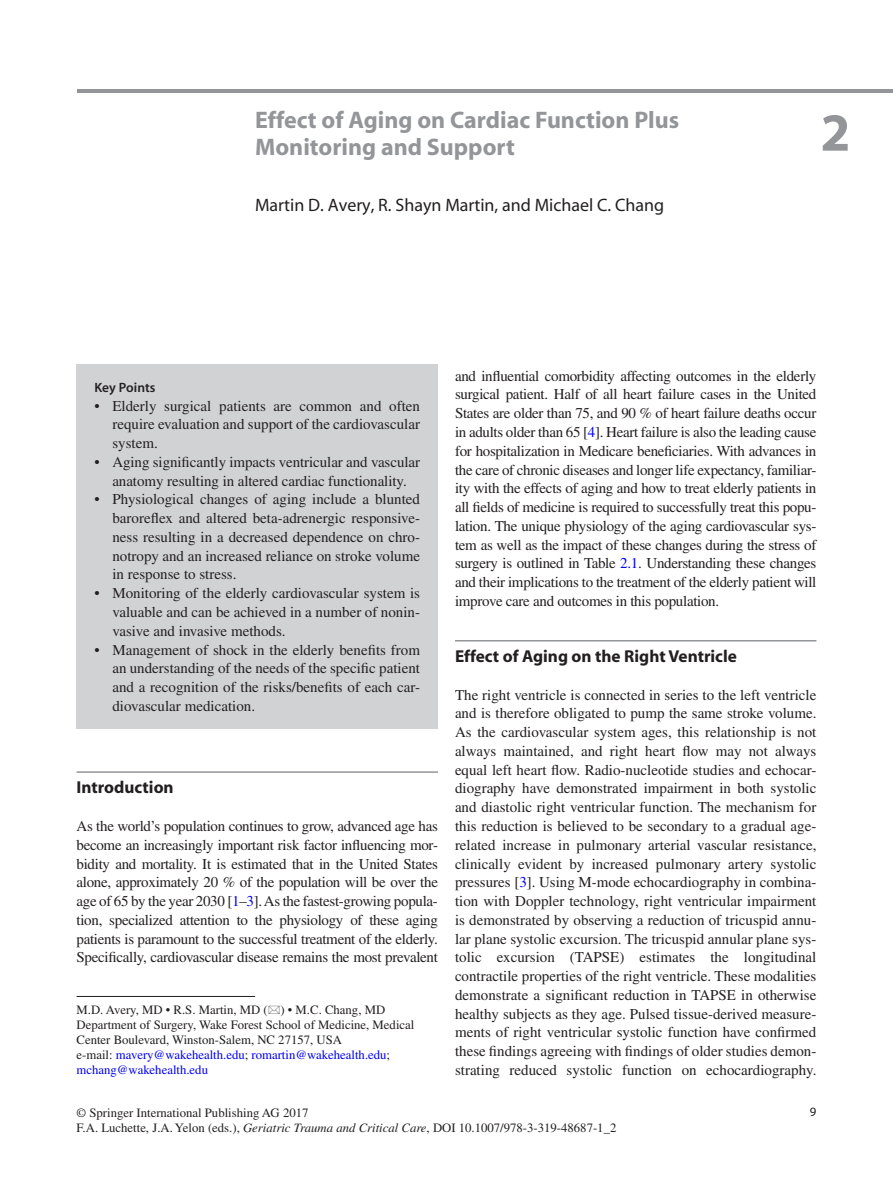
<style>
.page{position:relative;width:893px;height:1187px;background:#fff}
.page>*{position:absolute;margin:0;border:0;box-sizing:border-box;transform-origin:0 0}
.t1{font:700 54px "Fcfvbt Myriad";color:#939598}
.t2{font:700 24px/27px "Fcfvbt Myriad";color:#939598}
.t3{font:18px "Scglrv Myriad";color:#231f20}
.t4{font:700 17.25px "Fcfvbt Myriad";color:#231f20}
.t5{font:15px/18.8px "Hygnqp Times";color:#231f20;text-align:justify}
.t6{font:600 13.5px "Qvwmpr Myriad";color:#231f20}
.t7{font:12.75px/15px "Hygnqp Times";color:#231f20}
.t8{font:12.75px "Gxthrh Times";color:#231f20}
.t9{font:12.75px "Qtnmnp Myriad";color:#231f20}
.s1{color:#0000fa}
.s2{font-family:"Slmcbw Times";font-style:italic}
</style>
<div class="page">
<hr style="left:77px;top:89px;width:816px;height:3px;background:#939598">
<hr style="left:77px;top:771px;width:361px;height:1px;background:#939598">
<hr style="left:455px;top:640px;width:361px;height:1px;background:#939598">
<hr style="left:77px;top:995px;width:178px;height:1px;background:#231f20">
<div style="left:76px;top:364px;width:362px;height:364px;background:#d1d2d4"></div>
<h2 class="t2" style="left:255px;top:107px;width:426px">Effect of Aging on Cardiac Function Plus<br>Monitoring and Support</h2>
<p class="t3" style="left:255px;top:196px;width:411px">Martin D. Avery, R. Shayn Martin, and Michael C. Chang</p>
<h1 class="t1" style="left:820px;top:105px;width:31px">2</h1>
<p class="t6" style="left:94px;top:380px;width:63px">Key Points</p>
<p class="t5" style="left:112px;top:396px;width:309px;text-indent:-18px">• Elderly surgical patients are common and often require evaluation and support of the cardiovascular system.</p>
<p class="t5" style="left:94px;top:452px;width:327px;text-align:center">• Aging significantly impacts ventricular and vascular anatomy resulting in altered cardiac functionality.</p>
<p class="t5" style="left:112px;top:490px;width:309px;text-indent:-18px">• Physiological changes of aging include a blunted baroreflex and altered beta-adrenergic responsive&shy;ness resulting in a decreased dependence on chro&shy;notropy and an increased reliance on stroke volume in response to stress.</p>
<p class="t5" style="left:112px;top:583px;width:309px;text-indent:-18px">• Monitoring of the elderly cardiovascular system is valuable and can be achieved in a number of nonin&shy;vasive and invasive methods.</p>
<p class="t5" style="left:112px;top:640px;width:309px;text-indent:-18px">• Management of shock in the elderly benefits from an understanding of the needs of the specific patient and a recognition of the risks/benefits of each car&shy;diovascular medication.</p>
<p class="t4" style="left:77px;top:778px;width:99px">Introduction</p>
<p class="t5" style="left:77px;top:816px;width:363px">As the world’s population continues to grow, advanced age has become an increasingly important risk factor influencing mor&shy;bidity and mortality. It is estimated that in the United States alone, approximately 20 % of the population will be over the age of 65 by the year 2030 [<span class="s1">1</span>–<span class="s1">3</span>]. As the fastest-growing popula&shy;tion, specialized attention to the physiology of these aging patients is paramount to the successful treatment of the elderly.<br>Specifically, cardiovascular disease remains the most prevalent</p>
<p class="t7" style="left:77px;top:1002px;width:339px">M.D. Avery, MD • R.S. Martin, MD ( ) • M.C. Chang, MD Department of Surgery, Wake Forest School of Medicine, Medical Center Boulevard, Winston-Salem, NC 27157, USA<br>e-mail: <span class="s1">mavery@wakehealth.edu</span>; <span class="s1">romartin@wakehealth.edu</span>; <span class="s1">mchang@wakehealth.edu</span></p>
<p class="t5" style="left:455px;top:366px;width:363px">and influential comorbidity affecting outcomes in the elderly surgical patient. Half of all heart failure cases in the United States are older than 75, and 90 % of heart failure deaths occur in adults older than 65 [<span class="s1">4</span>]. Heart failure is also the leading cause for hospitalization in Medicare beneficiaries. With advances in the care of chronic diseases and longer life expectancy, familiar&shy;ity with the effects of aging and how to treat elderly patients in all fields of medicine is required to successfully treat this popu&shy;lation. The unique physiology of the aging cardiovascular sys&shy;tem as well as the impact of these changes during the stress of surgery is outlined in Table <span class="s1">2.1</span>. Understanding these changes and their implications to the treatment of the elderly patient will improve care and outcomes in this population.</p>
<p class="t4" style="left:455px;top:647px;width:283px">Effect of Aging on the Right Ventricle</p>
<p class="t5" style="left:455px;top:685px;width:363px">The right ventricle is connected in series to the left ventricle and is therefore obligated to pump the same stroke volume.<br>As the cardiovascular system ages, this relationship is not always maintained, and right heart flow may not always equal left heart flow. Radio-nucleotide studies and echocar&shy;diography have demonstrated impairment in both systolic and diastolic right ventricular function. The mechanism for this reduction is believed to be secondary to a gradual age&shy;related increase in pulmonary arterial vascular resistance, clinically evident by increased pulmonary artery systolic pressures [<span class="s1">3</span>]. Using M-mode echocardiography in combina&shy;tion with Doppler technology, right ventricular impairment is demonstrated by observing a reduction of tricuspid annu&shy;lar plane systolic excursion. The tricuspid annular plane sys&shy;tolic excursion (TAPSE) estimates the longitudinal contractile properties of the right ventricle. These modalities demonstrate a significant reduction in TAPSE in otherwise healthy subjects as they age. Pulsed tissue-derived measure&shy;ments of right ventricular systolic function have confirmed these findings agreeing with findings of older studies demon&shy;strating reduced systolic function on echocardiography.</p>
<p class="t8" style="left:77px;top:1105px;width:233px">© Springer International Publishing AG 2017</p>
<p class="t9" style="left:810px;top:1105px;width:8px">9</p>
<p class="t8" style="left:77px;top:1120px;width:541px">F.A. Luchette, J.A. Yelon (eds.), <span class="s2">Geriatric Trauma and Critical Care</span>, DOI 10.1007/978-3-319-48687-1_2</p>
</div>
